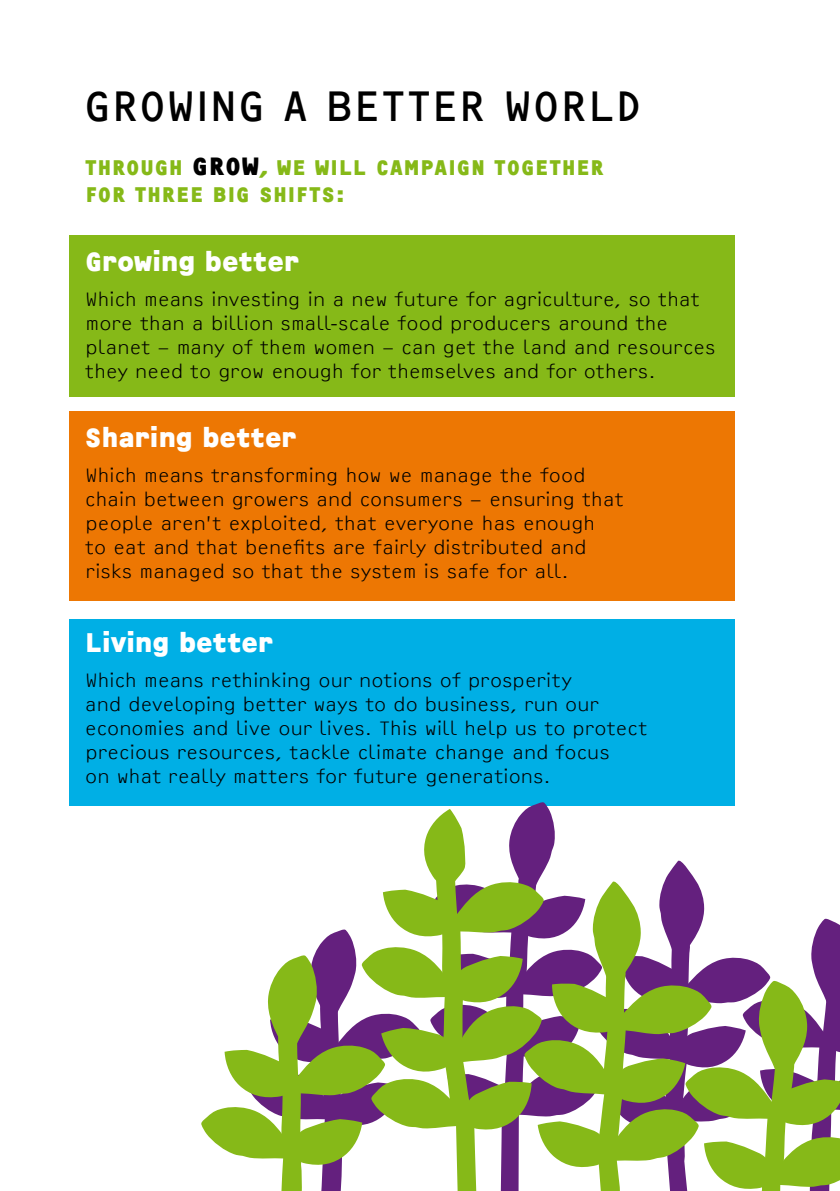
<style>
.page{position:relative;width:840px;height:1191px;background:#fff}
.page>*{position:absolute;margin:0;border:0;box-sizing:border-box;transform-origin:0 0}
.t1{font:44px "OCRF Pro";color:#000}
.t2{font:700 28px "OCRF Pro";letter-spacing:-.045em;color:#fff}
.t3{font:700 22px/26.4px "OCRF Pro";letter-spacing:.005em;color:#86b918}
.t4{font:300 20px/24px "OCRF Pro";letter-spacing:-.04em;color:#000}
.s1{font-size:26px;color:#000}
</style>
<div class="page">
<div style="left:69px;top:411px;width:665px;height:190px;background:#ed7703"></div>
<div style="left:69px;top:619px;width:665px;height:187px;background:#00afe5"></div>
<div style="left:69px;top:236px;width:665px;height:161px;background:#86b918"></div>
<svg style="left:201px;top:801px;width:638px;height:390px"></svg>
<h1 class="t1" style="left:83px;top:71px;width:53px">GROWING</h1>
<h1 class="t1" style="left:283px;top:71px;width:248px">A BETTER WORLD</h1>
<p class="t3" style="left:85px;top:151px;width:125px">THROUGH <span class="s1">GROW</span></p>
<p class="t3" style="left:85px;top:151px;width:520px;text-indent:174px">, WE WILL CAMPAIGN TOGETHER<br>FOR THREE BIG SHIFTS:</p>
<h2 class="t2" style="left:85px;top:237px;width:216px">G ROWING BETTER</h2>
<p class="t4" style="left:85px;top:285px;width:632px">Which means investing in a new future for agriculture, so that more than a billion small-scale food producers around the planet – many of them women – can get the land and resources they need to grow enough for themselves and for others.</p>
<h2 class="t2" style="left:84px;top:413px;width:214px">SHARING BETTER</h2>
<p class="t4" style="left:85px;top:461px;width:540px">Which means transforming how we manage the food chain between growers and consumers – ensuring that people aren’t exploited, that everyone has enough<br>to eat and that benefits are fairly distributed and risks managed so that the system is safe for all.</p>
<h2 class="t2" style="left:84px;top:618px;width:190px">LIVING BETTER</h2>
<p class="t4" style="left:84px;top:666px;width:564px">Which means rethinking our notions of prosperity<br>and developing better ways to do business, run our economies and live our lives. This will help us to protect precious resources, tackle climate change and focus<br>on what really matters for future generations.</p>
</div>
